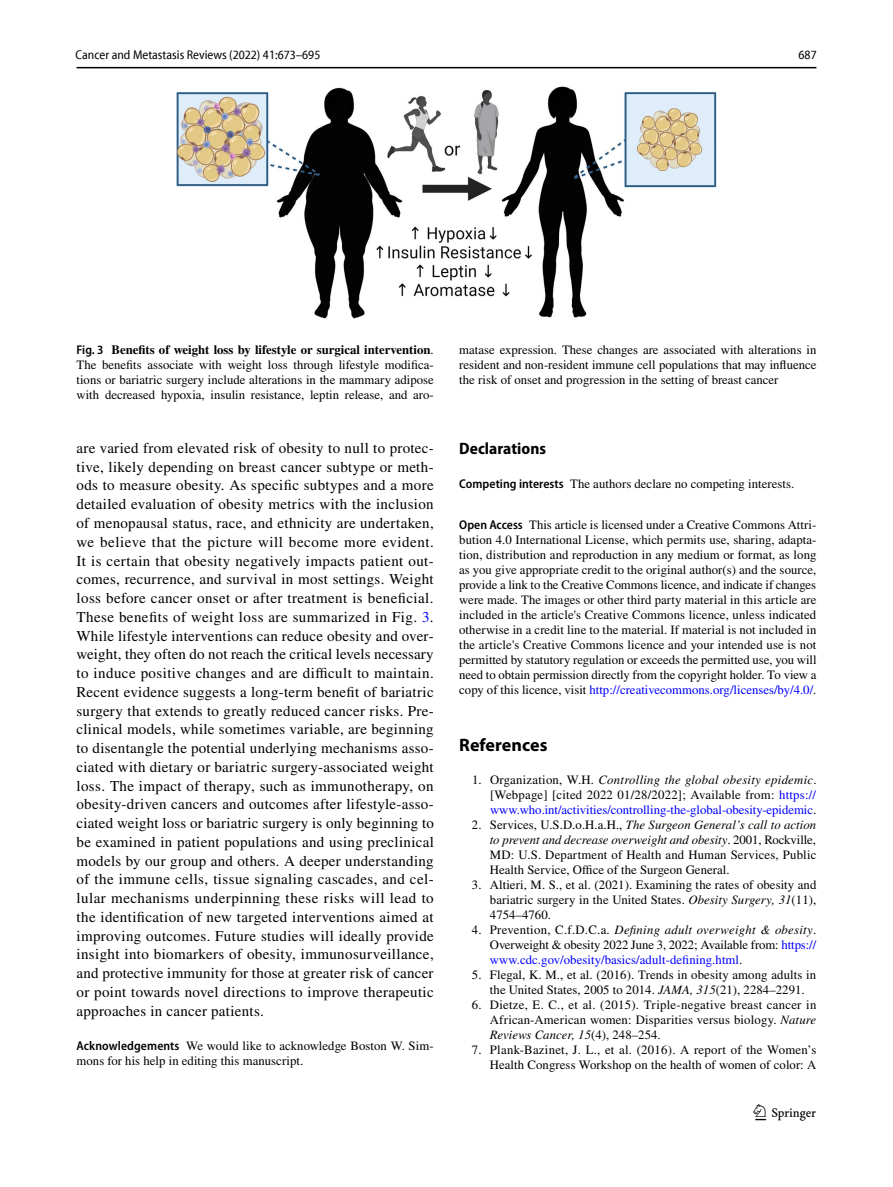
<style>
.page{position:relative;width:893px;height:1187px;background:#fff}
.page>*{position:absolute;margin:0;border:0;box-sizing:border-box;transform-origin:0 0}
.t1{font:22.5px "Springnew Regular 3";color:#000}
.t2{font:700 18px "Myriad Pro";letter-spacing:.005em;color:#000}
.t3{font:700 semi-condensed 16.5px "Myriad Pro";letter-spacing:.005em;color:#000}
.t4{font:15px/18.8px "STIX";letter-spacing:.02em;color:#000;text-align:justify}
.t5{font:12.75px/15px "STIX";letter-spacing:.005em;color:#000;text-align:justify}
.t6{font:12.75px/15px "STIX";color:#00f;text-align:justify}
.t7{font:semi-condensed 12.75px "Myriad Pro Unic";color:#000}
.s1{font-family:"Myriad Pro";font-weight:600;font-stretch:semi-condensed}
.s2{font-weight:700}
.s3{color:#00f}
.s4{color:#000}
.s5{font-style:italic;color:#000}
.s6{font-style:italic}
</style>
<div class="page">
<hr style="left:77px;top:67px;width:739px;height:1px;background:#000">
<img style="left:176px;top:87px;width:540px;height:231px">
<p class="t7" style="left:76px;top:50px;width:246px">Cancer and Metastasis Reviews (2022) 41:673–695</p>
<p class="t7" style="left:799px;top:50px;width:20px">687</p>
<p class="t5" style="left:77px;top:343px;width:359px"><span class="s1">Fig. 3</span> <span class="s2">Benefits of weight loss by lifestyle or surgical intervention</span>.<br>The benefits associate with weight loss through lifestyle modifica&shy;tions or bariatric surgery include alterations in the mammary adipose with decreased hypoxia, insulin resistance, leptin release, and aro-</p>
<p class="t5" style="left:459px;top:343px;width:359px">matase expression. These changes are associated with alterations in resident and non-resident immune cell populations that may influence the risk of onset and progression in the setting of breast cancer</p>
<p class="t4" style="left:77px;top:439px;width:359px">are varied from elevated risk of obesity to null to protec&shy;tive, likely depending on breast cancer subtype or meth&shy;ods to measure obesity. As specific subtypes and a more detailed evaluation of obesity metrics with the inclusion of menopausal status, race, and ethnicity are undertaken, we believe that the picture will become more evident.<br>It is certain that obesity negatively impacts patient out&shy;comes, recurrence, and survival in most settings. Weight loss before cancer onset or after treatment is beneficial.<br>These benefits of weight loss are summarized in Fig. <span class="s3">3</span>.<br>While lifestyle interventions can reduce obesity and over&shy;weight, they often do not reach the critical levels necessary to induce positive changes and are difficult to maintain.<br>Recent evidence suggests a long-term benefit of bariatric surgery that extends to greatly reduced cancer risks. Pre&shy;clinical models, while sometimes variable, are beginning to disentangle the potential underlying mechanisms asso&shy;ciated with dietary or bariatric surgery-associated weight loss. The impact of therapy, such as immunotherapy, on obesity-driven cancers and outcomes after lifestyle-asso&shy;ciated weight loss or bariatric surgery is only beginning to be examined in patient populations and using preclinical models by our group and others. A deeper understanding of the immune cells, tissue signaling cascades, and cel&shy;lular mechanisms underpinning these risks will lead to the identification of new targeted interventions aimed at improving outcomes. Future studies will ideally provide insight into biomarkers of obesity, immunosurveillance, and protective immunity for those at greater risk of cancer or point towards novel directions to improve therapeutic approaches in cancer patients.</p>
<p class="t5" style="left:77px;top:1038px;width:359px"><span class="s1">Acknowledgements</span> We would like to acknowledge Boston W. Sim&shy;mons for his help in editing this manuscript.</p>
<p class="t3" style="left:459px;top:439px;width:88px">Declarations</p>
<p class="t5" style="left:459px;top:477px;width:336px"><span class="s1">Competing interests</span> The authors declare no competing interests.</p>
<p class="t5" style="left:459px;top:518px;width:359px"><span class="s1">Open Access</span> This article is licensed under a Creative Commons Attri&shy;bution 4.0 International License, which permits use, sharing, adapta&shy;tion, distribution and reproduction in any medium or format, as long as you give appropriate credit to the original author(s) and the source, provide a link to the Creative Commons licence, and indicate if changes were made. The images or other third party material in this article are included in the article's Creative Commons licence, unless indicated otherwise in a credit line to the material. If material is not included in the article's Creative Commons licence and your intended use is not permitted by statutory regulation or exceeds the permitted use, you will need to obtain permission directly from the copyright holder. To view a copy of this licence, visit <span class="s3">http://creativecommons.org/licenses/by/4.0/</span>.</p>
<h2 class="t2" style="left:459px;top:732px;width:90px">References</h2>
<p class="t6" style="left:490px;top:773px;width:328px;text-indent:-18px"><span class="s4">1. Organization, W.H.</span> <span class="s5">Controlling the global obesity epidemic</span><span class="s4">. [Webpage] [cited 2022 01/28/2022]; Available from:</span> https:// www.who.int/activities/controlling-the-global-obesity-epidemic<span class="s4">.</span></p>
<p class="t5" style="left:490px;top:818px;width:328px;text-indent:-18px">2. Services, U.S.D.o.H.a.H., <span class="s6">The Surgeon General’s call to action to prevent and decrease overweight and obesity</span>. 2001, Rockville, MD: U.S. Department of Health and Human Services, Public Health Service, Office of the Surgeon General.</p>
<p class="t5" style="left:490px;top:878px;width:328px;text-indent:-18px">3. Altieri, M. S., et al. (2021). Examining the rates of obesity and bariatric surgery in the United States. <span class="s6">Obesity Surgery, 31</span>(11), 4754–4760.</p>
<p class="t5" style="left:490px;top:923px;width:328px;text-indent:-18px">4. Prevention, C.f.D.C.a. <span class="s6">Defining adult overweight &amp; obesity</span>.<br>Overweight &amp; obesity 2022 June 3, 2022; Available from: <span class="s3">https:// www.cdc.gov/obesity/basics/adult-defining.html</span>.</p>
<p class="t5" style="left:472px;top:968px;width:346px;text-align:center">5. Flegal, K. M., et al. (2016). Trends in obesity among adults in the United States, 2005 to 2014. <span class="s6">JAMA, 315</span>(21), 2284–2291.</p>
<p class="t5" style="left:490px;top:998px;width:328px;text-indent:-18px">6. Dietze, E. C., et al. (2015). Triple-negative breast cancer in African-American women: Disparities versus biology. <span class="s6">Nature Reviews Cancer, 15</span>(4), 248–254.</p>
<p class="t5" style="left:472px;top:1043px;width:346px;text-align:right">7. Plank-Bazinet, J. L., et al. (2016). A report of the Women’s<br>Health Congress Workshop on the health of women of color: A</p>
<h1 class="t1" style="left:755px;top:1104px;width:62px">1 3</h1>
</div>
